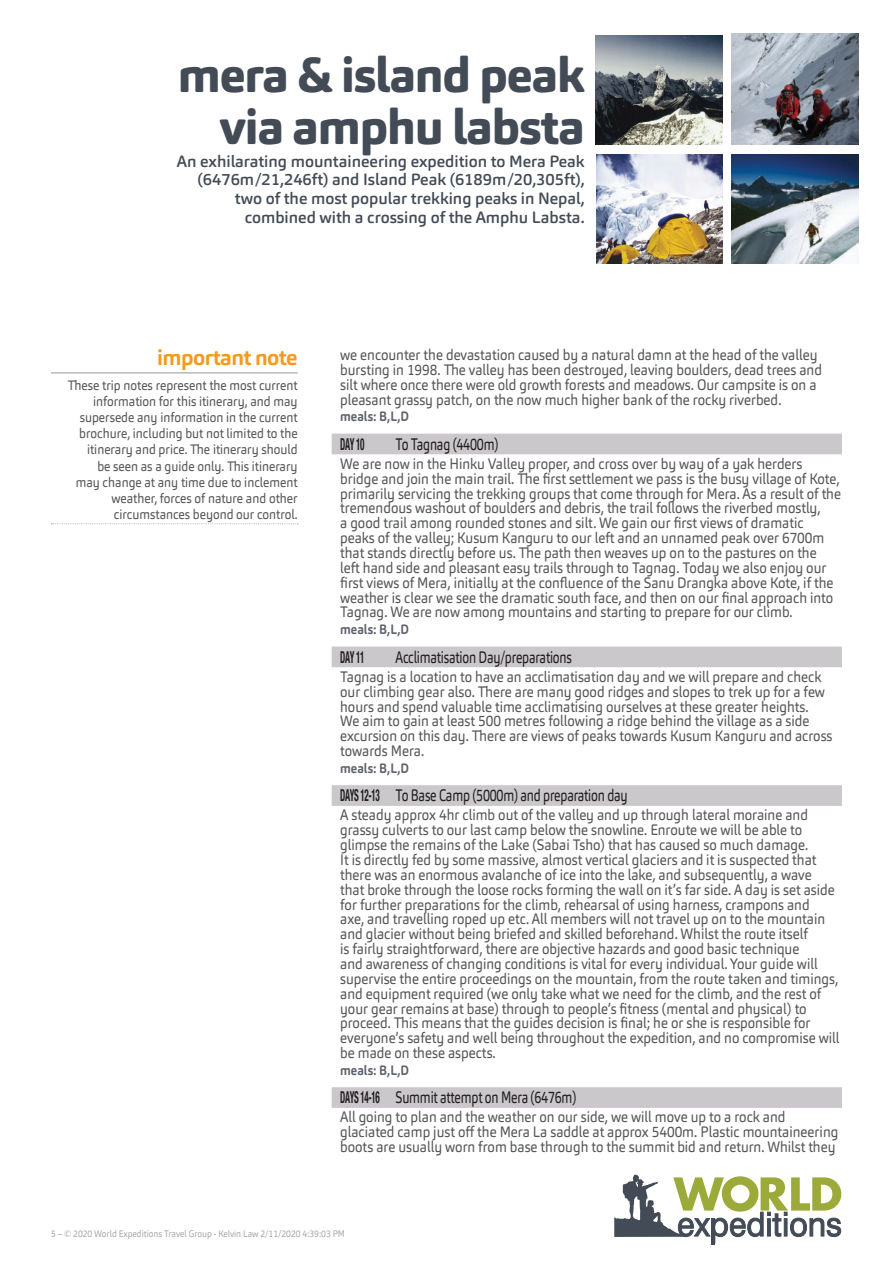
<style>
.page{position:relative;width:893px;height:1263px;background:#fff}
.page>*{position:absolute;margin:0;border:0;box-sizing:border-box;transform-origin:0 0}
.t1{font:800 48.6px/52.9px "Carnas";letter-spacing:-.025em;color:#434b56;text-align:right}
.t2{font:700 21.6px "Carnas";letter-spacing:-.025em;color:#f7991c}
.t3{font:16.5px "Carnas";letter-spacing:-.015em;color:#231f20;scale:.75 1}
.t4{font:700 condensed 16.5px "Helvetica Neue LT Std";letter-spacing:-.035em;color:#231f20;scale:.55 1}
.t5{font:500 16.2px/18.9px "Carnas";color:#434b56;text-align:right}
.t6{font:15px/14.9px "Carnas";color:#57585a;scale:.9 1}
.t7{font:13.5px/16.2px "Carnas";color:#57585a;text-align:right;scale:.9 1}
.t8{font:700 13.5px "Carnas";color:#5f626d;scale:.9 1}
.t9{font:9.45px "Carnas";color:#a8a9ad;scale:.9 1}
.s1{font-family:"Helvetica Neue LT Std";font-weight:700;font-stretch:condensed}
</style>
<div class="page">
<svg style="left:614px;top:1174px;width:228px;height:71px"></svg>
<div style="left:332px;top:434px;width:510px;height:20px;background:#cbc8cc"></div>
<div style="left:332px;top:646px;width:510px;height:21px;background:#cbc8cc"></div>
<div style="left:332px;top:785px;width:510px;height:21px;background:#cbc8cc"></div>
<div style="left:332px;top:1087px;width:510px;height:21px;background:#cbc8cc"></div>
<img style="left:595px;top:35px;width:128px;height:109px">
<img style="left:731px;top:34px;width:128px;height:110px">
<img style="left:597px;top:154px;width:126px;height:109px">
<img style="left:731px;top:154px;width:128px;height:109px">
<hr style="left:51px;top:373px;width:247px;height:1px;background:#939598">
<svg style="left:51px;top:523px;width:247px;height:1px"></svg>
<h1 class="t1" style="left:178px;top:48px;width:408px">mera &amp; island peak via amphu labsta</h1>
<p class="t5" style="left:177px;top:151px;width:409px">An exhilarating mountaineering expedition to Mera Peak (6476m/21,246ft) and Island Peak (6189m/20,305ft), two of the most popular trekking peaks in Nepal, combined with a crossing of the Amphu Labsta.</p>
<h2 class="t2" style="left:157px;top:343px;width:142px">important note</h2>
<p class="t7" style="left:68px;top:377px;width:257px">These trip notes represent the most current information for this itinerary, and may supersede any information in the current brochure, including but not limited to the itinerary and price. The itinerary should<br>be seen as a guide only. This itinerary<br>may change at any time due to inclement weather, forces of nature and other circumstances beyond our control.</p>
<p class="t6" style="left:340px;top:347px;width:537px">we encounter the devastation caused by a natural damn at the head of the valley bursting in 1998. The valley has been destroyed, leaving boulders, dead trees and silt where once there were old growth forests and meadows. Our campsite is on a pleasant grassy patch, on the now much higher bank of the rocky riverbed.</p>
<p class="t8" style="left:340px;top:408px;width:78px">meals: B,L,D</p>
<p class="t4" style="left:340px;top:434px;width:46px">DAY 10</p>
<p class="t3" style="left:395px;top:433px;width:139px">To Tagnag (4400m)</p>
<p class="t6" style="left:340px;top:456px;width:558px">We are now in the Hinku Valley proper, and cross over by way of a yak herders bridge and join the main trail. The first settlement we pass is the busy village of Kote, primarily servicing the trekking groups that come through for Mera. As a result of the tremendous washout of boulders and debris, the trail follows the riverbed mostly,<br>a good trail among rounded stones and silt. We gain our first views of dramatic peaks of the valley; Kusum Kanguru to our left and an unnamed peak over 6700m that stands directly before us. The path then weaves up on to the pastures on the<br>left hand side and pleasant easy trails through to Tagnag. Today we also enjoy our first views of Mera, initially at the confluence of the Sanu Drangka above Kote, if the weather is clear we see the dramatic south face, and then on our final approach into Tagnag. We are now among mountains and starting to prepare for our climb.</p>
<p class="t8" style="left:340px;top:621px;width:78px">meals: B,L,D</p>
<p class="t4" style="left:340px;top:647px;width:46px">DAY 11</p>
<p class="t3" style="left:395px;top:646px;width:237px">Acclimatisation Day/preparations</p>
<p class="t6" style="left:340px;top:669px;width:548px">Tagnag is a location to have an acclimatisation day and we will prepare and check our climbing gear also. There are many good ridges and slopes to trek up for a few hours and spend valuable time acclimatising ourselves at these greater heights.<br>We aim to gain at least 500 metres following a ridge behind the village as a side excursion on this day. There are views of peaks towards Kusum Kanguru and across towards Mera.</p>
<p class="t8" style="left:340px;top:760px;width:78px">meals: B,L,D</p>
<p class="t3" style="left:340px;top:785px;width:385px"><span class="s1">DAYS 12-13</span> To Base Camp (5000m) and preparation day</p>
<p class="t6" style="left:340px;top:808px;width:556px">A steady approx 4hr climb out of the valley and up through lateral moraine and grassy culverts to our last camp below the snowline. Enroute we will be able to glimpse the remains of the Lake (Sabai Tsho) that has caused so much damage.<br>It is directly fed by some massive, almost vertical glaciers and it is suspected that there was an enormous avalanche of ice into the lake, and subsequently, a wave that broke through the loose rocks forming the wall on it’s far side. A day is set aside for further preparations for the climb, rehearsal of using harness, crampons and<br>axe, and travelling roped up etc. All members will not travel up on to the mountain and glacier without being briefed and skilled beforehand. Whilst the route itself<br>is fairly straightforward, there are objective hazards and good basic technique<br>and awareness of changing conditions is vital for every individual. Your guide will supervise the entire proceedings on the mountain, from the route taken and timings, and equipment required (we only take what we need for the climb, and the rest of your gear remains at base) through to people’s fitness (mental and physical) to proceed. This means that the guides decision is final; he or she is responsible for everyone’s safety and well being throughout the expedition, and no compromise will be made on these aspects.</p>
<p class="t8" style="left:340px;top:1062px;width:78px">meals: B,L,D</p>
<p class="t3" style="left:340px;top:1087px;width:316px"><span class="s1">DAYS 14-16</span> Summit attempt on Mera (6476m)</p>
<p class="t6" style="left:340px;top:1110px;width:555px">All going to plan and the weather on our side, we will move up to a rock and glaciated camp just off the Mera La saddle at approx 5400m. Plastic mountaineering boots are usually worn from base through to the summit bid and return. Whilst they</p>
<p class="t9" style="left:51px;top:1227px;width:328px">5 – © 2020 World Expeditions Travel Group - Kelvin Law 2/11/2020 4:39:03 PM</p>
</div>
